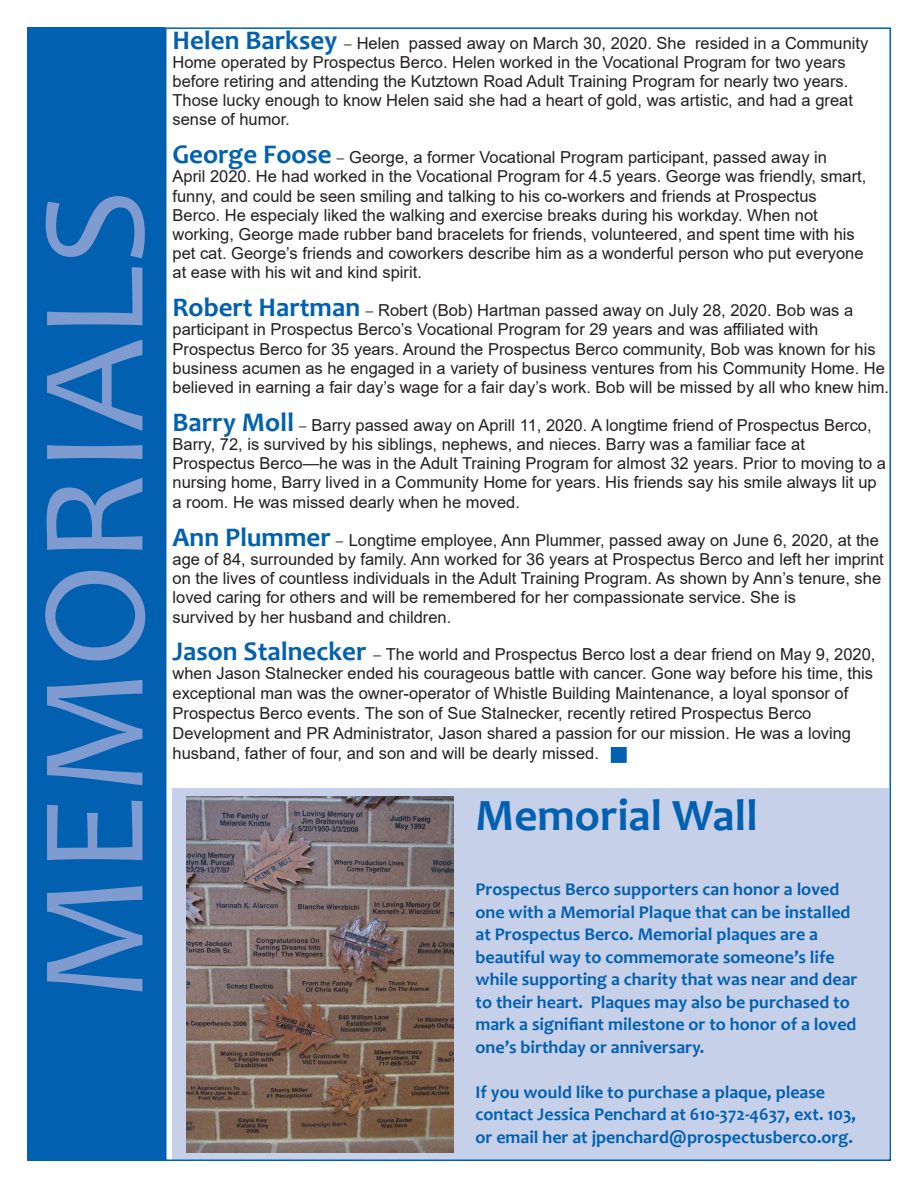
<style>
.page{position:relative;width:918px;height:1188px;background:#fff}
.page>*{position:absolute;margin:0;border:0;box-sizing:border-box;transform-origin:0 0}
.t1{font:150px "Candara";color:#7f9bd0}
.t2{font:700 45px "Candara";color:#0161b0}
.t3{font:700 18px/22.5px "Candara";color:#0161b0}
.t4{font:16.5px/19px "Arial";color:#231f20}
.s1{font-family:"Candara";font-weight:700;font-size:27px;color:#0161b0}
.s2{font-family:"Minion Pro";font-size:18px}
</style>
<div class="page">
<div style="left:27px;top:27px;width:138px;height:1134px;background:#0161b0"></div>
<div style="left:172px;top:788px;width:718px;height:373px;background:#c7d0e9"></div>
<img style="left:187px;top:797px;width:267px;height:355px">
<div style="left:611px;top:747px;width:16px;height:16px;background:#0161b0;border:2px solid #0161b0"></div>
<h1 class="t1" style="left:0;top:1002px;width:815px;rotate:-90deg">MEMORIALS</h1>
<p class="t4" style="left:172px;top:33px;width:697px"><span class="s1">Helen Barksey</span> <span class="s2">–</span> Helen passed away on March 30, 2020. She resided in a Community Home operated by Prospectus Berco. Helen worked in the Vocational Program for two years before retiring and attending the Kutztown Road Adult Training Program for nearly two years.<br>Those lucky enough to know Helen said she had a heart of gold, was artistic, and had a great sense of humor.</p>
<p class="t4" style="left:172px;top:148px;width:695px"><span class="s1">George Foose</span> <span class="s2">–</span> George, a former Vocational Program participant, passed away in<br>April 2020. He had worked in the Vocational Program for 4.5 years. George was friendly, smart, funny, and could be seen smiling and talking to his co-workers and friends at Prospectus Berco. He especialy liked the walking and exercise breaks during his workday. When not working, George made rubber band bracelets for friends, volunteered, and spent time with his pet cat. George’s friends and coworkers describe him as a wonderful person who put everyone at ease with his wit and kind spirit.</p>
<p class="t4" style="left:172px;top:301px;width:718px"><span class="s1">Robert Hartman</span> <span class="s2">–</span> Robert (Bob) Hartman passed away on July 28, 2020. Bob was a participant in Prospectus Berco’s Vocational Program for 29 years and was affiliated with Prospectus Berco for 35 years. Around the Prospectus Berco community, Bob was known for his business acumen as he engaged in a variety of business ventures from his Community Home. He believed in earning a fair day’s wage for a fair day’s work. Bob will be missed by all who knew him.</p>
<p class="t4" style="left:172px;top:416px;width:715px"><span class="s1">Barry Moll</span> <span class="s2">–</span> Barry passed away on Aprill 11, 2020. A longtime friend of Prospectus Berco, Barry, 72, is survived by his siblings, nephews, and nieces. Barry was a familiar face at Prospectus Berco—he was in the Adult Training Program for almost 32 years. Prior to moving to a nursing home, Barry lived in a Community Home for years. His friends say his smile always lit up a room. He was missed dearly when he moved.</p>
<p class="t4" style="left:172px;top:530px;width:713px"><span class="s1">Ann Plummer</span> <span class="s2">–</span> Longtime employee, Ann Plummer, passed away on June 6, 2020, at the age of 84, surrounded by family. Ann worked for 36 years at Prospectus Berco and left her imprint on the lives of countless individuals in the Adult Training Program. As shown by Ann’s tenure, she loved caring for others and will be remembered for her compassionate service. She is<br>survived by her husband and children.</p>
<p class="t4" style="left:172px;top:644px;width:705px;line-height:19.8px"><span class="s1">Jason Stalnecker</span> <span class="s2">–</span> The world and Prospectus Berco lost a dear friend on May 9, 2020, when Jason Stalnecker ended his courageous battle with cancer. Gone way before his time, this exceptional man was the owner-operator of Whistle Building Maintenance, a loyal sponsor of Prospectus Berco events. The son of Sue Stalnecker, recently retired Prospectus Berco Development and PR Administrator, Jason shared a passion for our mission. He was a loving husband, father of four, and son and will be dearly missed.</p>
<h2 class="t2" style="left:476px;top:787px;width:284px">Memorial Wall</h2>
<p class="t3" style="left:476px;top:878px;width:384px">Prospectus Berco supporters can honor a loved one with a Memorial Plaque that can be installed at Prospectus Berco. Memorial plaques are a beautiful way to commemorate someone’s life while supporting a charity that was near and dear to their heart. Plaques may also be purchased to mark a signifiant milestone or to honor of a loved one’s birthday or anniversary.</p>
<p class="t3" style="left:476px;top:1080px;width:382px">If you would like to purchase a plaque, please contact Jessica Penchard at 610-372-4637, ext. 103, or email her at jpenchard@prospectusberco.org.</p>
</div>
